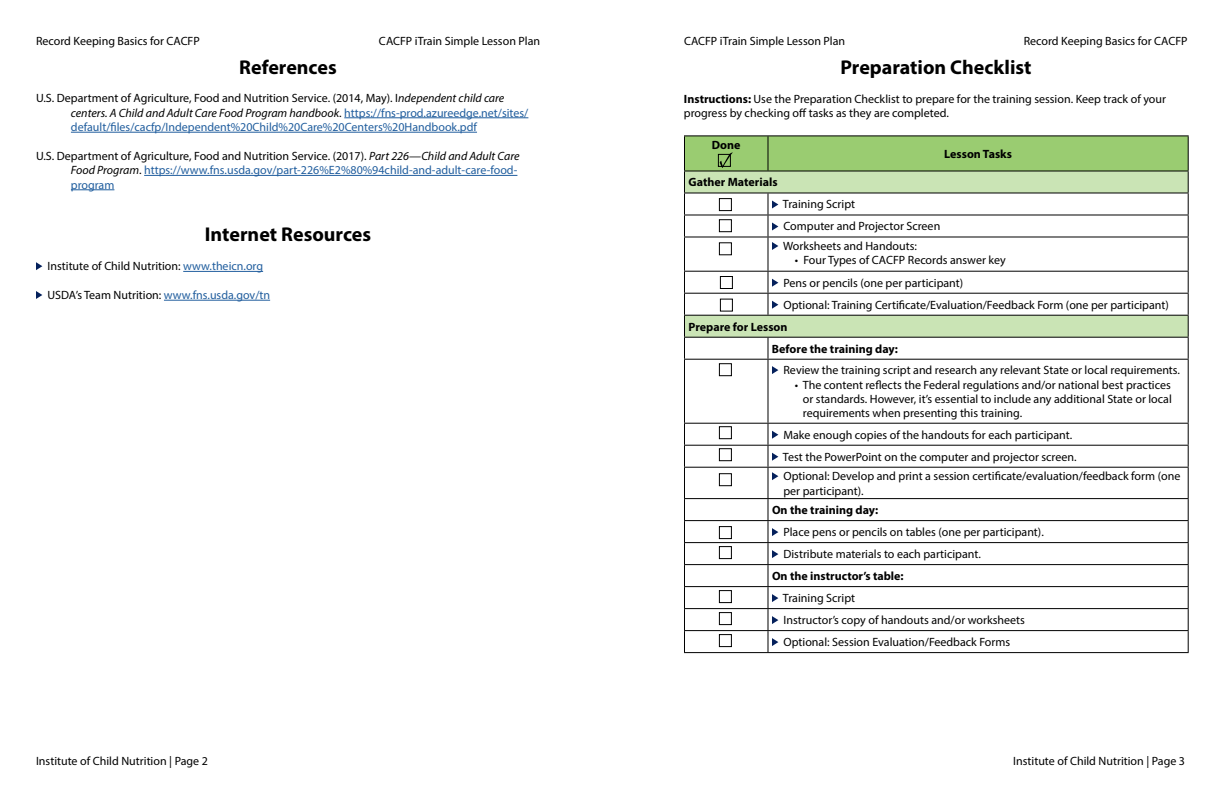
<style>
.page{position:relative;width:1224px;height:792px;background:#fff}
.page>*{position:absolute;margin:0;border:0;box-sizing:border-box;transform-origin:0 0}
.t1{font:700 20px "Myriad Pro";color:#000}
.t2{font:12px/22px "Myriad Pro";color:#000}
.t3{font:12px/14.4px "Myriad Pro";color:#215e9e}
.t4{font:700 12px/22px "Myriad Pro";color:#000}
.s1{color:#000}
.s2{font-style:italic;color:#000}
.s3{color:#215e9e}
.s4{font-weight:700}
</style>
<div class="page">
<svg style="left:684px;top:237px;width:504px;height:100px"></svg>
<hr style="left:684px;top:135px;width:84px;height:1px;background:#000">
<hr style="left:768px;top:135px;width:421px;height:1px;background:#000">
<hr style="left:684px;top:236px;width:84px;height:1px;background:#000">
<hr style="left:684px;top:238px;width:1px;height:33px;background:#000">
<hr style="left:768px;top:236px;width:421px;height:1px;background:#000">
<hr style="left:767px;top:238px;width:1px;height:33px;background:#000">
<hr style="left:1188px;top:238px;width:1px;height:33px;background:#000">
<hr style="left:684px;top:271px;width:84px;height:1px;background:#000">
<hr style="left:768px;top:271px;width:421px;height:1px;background:#000">
<hr style="left:684px;top:293px;width:84px;height:1px;background:#000">
<hr style="left:768px;top:293px;width:421px;height:1px;background:#000">
<hr style="left:684px;top:315px;width:84px;height:1px;background:#000">
<hr style="left:768px;top:315px;width:421px;height:1px;background:#000">
<hr style="left:684px;top:337px;width:84px;height:1px;background:#000">
<svg style="left:684px;top:272px;width:1px;height:87px"></svg>
<hr style="left:768px;top:337px;width:421px;height:1px;background:#000">
<svg style="left:767px;top:338px;width:1px;height:21px"></svg>
<svg style="left:1188px;top:272px;width:1px;height:87px"></svg>
<hr style="left:684px;top:359px;width:84px;height:1px;background:#000">
<hr style="left:684px;top:360px;width:1px;height:63px;background:#000">
<hr style="left:768px;top:359px;width:421px;height:1px;background:#000">
<hr style="left:767px;top:360px;width:1px;height:63px;background:#000">
<hr style="left:1188px;top:360px;width:1px;height:63px;background:#000">
<hr style="left:684px;top:423px;width:84px;height:1px;background:#000">
<hr style="left:768px;top:423px;width:421px;height:1px;background:#000">
<hr style="left:684px;top:445px;width:84px;height:1px;background:#000">
<svg style="left:684px;top:424px;width:1px;height:43px"></svg>
<hr style="left:768px;top:445px;width:421px;height:1px;background:#000">
<svg style="left:1188px;top:424px;width:1px;height:43px"></svg>
<hr style="left:684px;top:467px;width:84px;height:1px;background:#000">
<hr style="left:684px;top:468px;width:1px;height:30px;background:#000">
<hr style="left:768px;top:467px;width:421px;height:1px;background:#000">
<hr style="left:767px;top:468px;width:1px;height:30px;background:#000">
<hr style="left:1188px;top:468px;width:1px;height:30px;background:#000">
<hr style="left:684px;top:498px;width:84px;height:1px;background:#000">
<hr style="left:768px;top:498px;width:421px;height:1px;background:#000">
<hr style="left:684px;top:520px;width:84px;height:1px;background:#000">
<hr style="left:768px;top:520px;width:421px;height:1px;background:#000">
<hr style="left:684px;top:542px;width:84px;height:1px;background:#000">
<hr style="left:768px;top:542px;width:421px;height:1px;background:#000">
<hr style="left:684px;top:564px;width:84px;height:1px;background:#000">
<hr style="left:768px;top:564px;width:421px;height:1px;background:#000">
<hr style="left:684px;top:586px;width:84px;height:1px;background:#000">
<hr style="left:768px;top:586px;width:421px;height:1px;background:#000">
<hr style="left:684px;top:608px;width:84px;height:1px;background:#000">
<hr style="left:768px;top:608px;width:421px;height:1px;background:#000">
<hr style="left:684px;top:630px;width:84px;height:1px;background:#000">
<svg style="left:684px;top:499px;width:1px;height:153px"></svg>
<hr style="left:768px;top:630px;width:421px;height:1px;background:#000">
<svg style="left:1188px;top:499px;width:1px;height:153px"></svg>
<hr style="left:684px;top:652px;width:84px;height:1px;background:#000">
<hr style="left:768px;top:652px;width:421px;height:1px;background:#000">
<svg style="left:772px;top:242px;width:6px;height:8px"></svg>
<svg style="left:767px;top:272px;width:11px;height:43px"></svg>
<svg style="left:772px;top:366px;width:6px;height:8px"></svg>
<svg style="left:767px;top:424px;width:11px;height:56px"></svg>
<svg style="left:767px;top:499px;width:11px;height:153px"></svg>
<hr style="left:344px;top:117px;width:184px;height:1px;background:#215e9e">
<hr style="left:71px;top:132px;width:406px;height:1px;background:#215e9e">
<hr style="left:144px;top:175px;width:373px;height:1px;background:#215e9e">
<hr style="left:71px;top:189px;width:43px;height:1px;background:#215e9e">
<hr style="left:183px;top:271px;width:80px;height:1px;background:#215e9e">
<hr style="left:164px;top:300px;width:106px;height:1px;background:#215e9e">
<svg style="left:36px;top:262px;width:6px;height:8px"></svg>
<svg style="left:36px;top:291px;width:6px;height:8px"></svg>
<div style="left:719px;top:242px;width:13px;height:13px;border:1px solid #000"></div>
<div style="left:720px;top:276px;width:13px;height:13px;border:1px solid #000"></div>
<div style="left:720px;top:299px;width:13px;height:13px;border:1px solid #000"></div>
<div style="left:719px;top:363px;width:13px;height:13px;border:1px solid #000"></div>
<div style="left:719px;top:426px;width:13px;height:13px;border:1px solid #000"></div>
<div style="left:719px;top:448px;width:13px;height:13px;border:1px solid #000"></div>
<div style="left:719px;top:473px;width:13px;height:13px;border:1px solid #000"></div>
<div style="left:719px;top:526px;width:13px;height:13px;border:1px solid #000"></div>
<div style="left:719px;top:546px;width:13px;height:13px;border:1px solid #000"></div>
<div style="left:719px;top:590px;width:13px;height:13px;border:1px solid #000"></div>
<div style="left:719px;top:612px;width:13px;height:13px;border:1px solid #000"></div>
<svg style="left:684px;top:136px;width:505px;height:100px"></svg>
<div style="left:719px;top:634px;width:13px;height:13px;border:1px solid #000"></div>
<p class="t2" style="left:36px;top:30px;width:165px">Record Keeping Basics for CACFP</p>
<p class="t2" style="left:379px;top:30px;width:163px">CACFP iTrain Simple Lesson Plan</p>
<p class="t2" style="left:684px;top:30px;width:163px">CACFP iTrain Simple Lesson Plan</p>
<p class="t2" style="left:1024px;top:30px;width:165px">Record Keeping Basics for CACFP</p>
<h1 class="t1" style="left:239px;top:54px;width:99px">References</h1>
<p class="t3" style="left:71px;top:91px;width:459px;text-indent:-35px"><span class="s1">U.S. Department of Agriculture, Food and Nutrition Service. (2014, May). I</span><span class="s2">ndependent child care centers. A Child and Adult Care Food Program handbook</span><span class="s1">.</span> https://fns-prod.azureedge.net/sites/ default/files/cacfp/Independent%20Child%20Care%20Centers%20Handbook.pdf</p>
<p class="t3" style="left:71px;top:148px;width:450px;text-indent:-35px"><span class="s1">U.S. Department of Agriculture, Food and Nutrition Service. (2017).</span> <span class="s2">Part 226—Child and Adult Care<br>Food Program</span><span class="s1">.</span> https://www.fns.usda.gov/part-226%E2%80%94child-and-adult-care-food&shy;program</p>
<h1 class="t1" style="left:205px;top:222px;width:168px">Internet Resources</h1>
<p class="t2" style="left:47px;top:255px;width:217px">Institute of Child Nutrition: <span class="s3">www.theicn.org</span></p>
<p class="t2" style="left:47px;top:284px;width:224px">USDA’s Team Nutrition: <span class="s3">www.fns.usda.gov/tn</span></p>
<p class="t2" style="left:36px;top:750px;width:173px">Institute of Child Nutrition | Page 2</p>
<h1 class="t1" style="left:840px;top:54px;width:193px">Preparation Checklist</h1>
<p class="t2" style="left:684px;top:91px;width:484px;line-height:14.4px"><span class="s4">Instructions:</span> Use the Preparation Checklist to prepare for the training session. Keep track of your progress by checking off tasks as they are completed.</p>
<p class="t4" style="left:712px;top:133px;width:30px">Done</p>
<p class="t4" style="left:944px;top:143px;width:69px">Lesson Tasks</p>
<p class="t4" style="left:689px;top:171px;width:91px">Gather Materials</p>
<p class="t2" style="left:783px;top:193px;width:159px">Training Script<br>Computer and Projector Screen</p>
<p class="t2" style="left:783px;top:235px;width:135px">Worksheets and Handouts:</p>
<p class="t2" style="left:783px;top:249px;width:387px;text-indent:11px">• Four Types of CACFP Records answer key<br>Pens or pencils (one per participant)<br>Optional: Training Certificate/Evaluation/Feedback Form (one per participant)</p>
<p class="t4" style="left:772px;top:315px;width:128px;text-indent:-83px">Prepare for Lesson<br>Before the training day:</p>
<p class="t2" style="left:783px;top:359px;width:398px">Review the training script and research any relevant State or local requirements.</p>
<p class="t2" style="left:803px;top:377px;width:371px;line-height:14.4px;text-align:justify;text-indent:-8px">• The content reflects the Federal regulations and/or national best practices or standards. However, it’s essential to include any additional State or local requirements when presenting this training.</p>
<p class="t2" style="left:783px;top:423px;width:295px">Make enough copies of the handouts for each participant.<br>Test the PowerPoint on the computer and projector screen.</p>
<p class="t2" style="left:783px;top:469px;width:398px;line-height:14.4px">Optional: Develop and print a session certificate/evaluation/feedback form (one per participant).</p>
<p class="t4" style="left:772px;top:499px;width:108px">On the training day:</p>
<p class="t2" style="left:783px;top:521px;width:262px">Place pens or pencils on tables (one per participant).<br>Distribute materials to each participant.</p>
<p class="t4" style="left:772px;top:565px;width:133px">On the instructor’s table:</p>
<p class="t2" style="left:783px;top:587px;width:243px">Training Script<br>Instructor’s copy of handouts and/or worksheets<br>Optional: Session Evaluation/Feedback Forms</p>
<p class="t2" style="left:1013px;top:750px;width:173px">Institute of Child Nutrition | Page 3</p>
</div>
